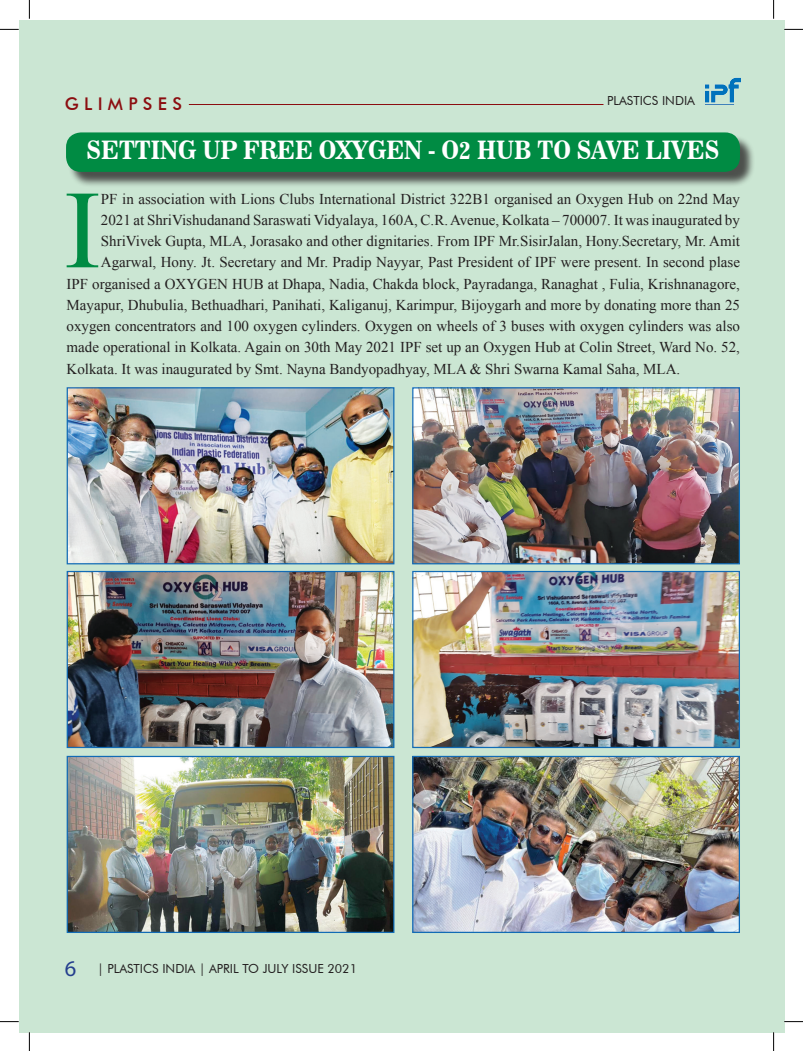
<style>
.page{position:relative;width:803px;height:1051px;background:#fff}
.page>*{position:absolute;margin:0;border:0;box-sizing:border-box;transform-origin:0 0}
.t1{font:111.25px "Times New Roman";color:#008b43}
.t2{font:25px "News 706 BT Bold C";color:#fff;scale:.9 1}
.t3{font:22.5px "Myriad Pro";color:#253f8e}
.t4{font:500 17.5px "Futura BT";color:#8b0d10}
.t5{font:15px "Times New Roman";color:#231f20}
.t6{font:12.5px "Futura BT";color:#231f20}
</style>
<div class="page">
<div style="left:19px;top:20px;width:754px;height:1012px;background:#cbe6d3"></div>
<div style="left:774px;top:20px;width:10px;height:1012px;background:#cbe6d3"></div>
<hr style="left:189px;top:104px;width:414px;height:1px;background:#8b0d10">
<img style="left:705px;top:77px;width:35px;height:28px">
<div style="left:68px;top:134px;width:688px;height:54px;background:#231f20;opacity:.75"></div>
<div style="left:66px;top:132px;width:674px;height:40px;background:#008b43;border-radius:15px"></div>
<img style="left:69px;top:389px;width:323px;height:173px">
<div style="left:67px;top:387px;width:327px;height:177px;border:1px solid #126bb5"></div>
<img style="left:69px;top:573px;width:323px;height:173px">
<div style="left:67px;top:571px;width:327px;height:177px;border:1px solid #126bb5"></div>
<img style="left:69px;top:758px;width:323px;height:173px">
<div style="left:67px;top:756px;width:327px;height:177px;border:1px solid #126bb5"></div>
<img style="left:414px;top:389px;width:324px;height:173px">
<div style="left:412px;top:387px;width:328px;height:177px;border:1px solid #126bb5"></div>
<img style="left:414px;top:573px;width:324px;height:173px">
<div style="left:412px;top:571px;width:328px;height:177px;border:1px solid #126bb5"></div>
<img style="left:414px;top:758px;width:324px;height:173px">
<div style="left:412px;top:756px;width:328px;height:177px;border:1px solid #126bb5"></div>
<svg style="left:0;top:29px;width:19px;height:1px"></svg>
<svg style="left:784px;top:29px;width:19px;height:1px"></svg>
<svg style="left:0;top:1021px;width:19px;height:1px"></svg>
<svg style="left:784px;top:1021px;width:19px;height:1px"></svg>
<svg style="left:29px;top:0;width:1px;height:19px"></svg>
<svg style="left:29px;top:1032px;width:1px;height:19px"></svg>
<svg style="left:773px;top:0;width:1px;height:19px"></svg>
<svg style="left:773px;top:1032px;width:1px;height:19px"></svg>
<p class="t6" style="left:607px;top:93px;width:90px">PLASTICS I NDIA</p>
<p class="t4" style="left:65px;top:94px;width:119px">G L I M P S E S</p>
<p class="t2" style="left:87px;top:135px;width:704px">SETTING UP FREE OXYGEN - O2 HUB TO SAVE LIVES</p>
<p class="t1" style="left:64px;top:155px;width:39px">I</p>
<p class="t5" style="left:101px;top:188px;width:640px">PF in association with Lions Clubs International District 322B1 organised an Oxygen Hub on 22nd May</p>
<p class="t5" style="left:101px;top:210px;width:640px">2021 at ShriVishudanand Saraswati Vidyalaya, 160A, C.R. Avenue, Kolkata – 700007. It was inaugurated by</p>
<p class="t5" style="left:101px;top:231px;width:640px">ShriVivek Gupta, MLA, Jorasako and other dignitaries. From IPF Mr.SisirJalan, Hony.Secretary, Mr. Amit</p>
<p class="t5" style="left:101px;top:252px;width:640px">Agarwal, Hony. Jt. Secretary and Mr. Pradip Nayyar, Past President of IPF were present. In second plase</p>
<p class="t5" style="left:67px;top:273px;width:675px">IPF organised a OXYGEN HUB at Dhapa, Nadia, Chakda block, Payradanga, Ranaghat , Fulia, Krishnanagore,</p>
<p class="t5" style="left:67px;top:295px;width:675px">Mayapur, Dhubulia, Bethuadhari, Panihati, Kaliganuj, Karimpur, Bijoygarh and more by donating more than 25</p>
<p class="t5" style="left:67px;top:316px;width:675px">oxygen concentrators and 100 oxygen cylinders. Oxygen on wheels of 3 buses with oxygen cylinders was also</p>
<p class="t5" style="left:67px;top:337px;width:675px">made operational in Kolkata. Again on 30th May 2021 IPF set up an Oxygen Hub at Colin Street, Ward No. 52,</p>
<p class="t5" style="left:67px;top:358px;width:615px">Kolkata. It was inaugurated by Smt. Nayna Bandyopadhyay, MLA &amp; Shri Swarna Kamal Saha, MLA.</p>
<p class="t3" style="left:65px;top:955px;width:13px">6</p>
<p class="t6" style="left:97px;top:961px;width:261px">| PLASTICS I NDIA | APRIL TO JULY ISSUE 2021</p>
</div>
